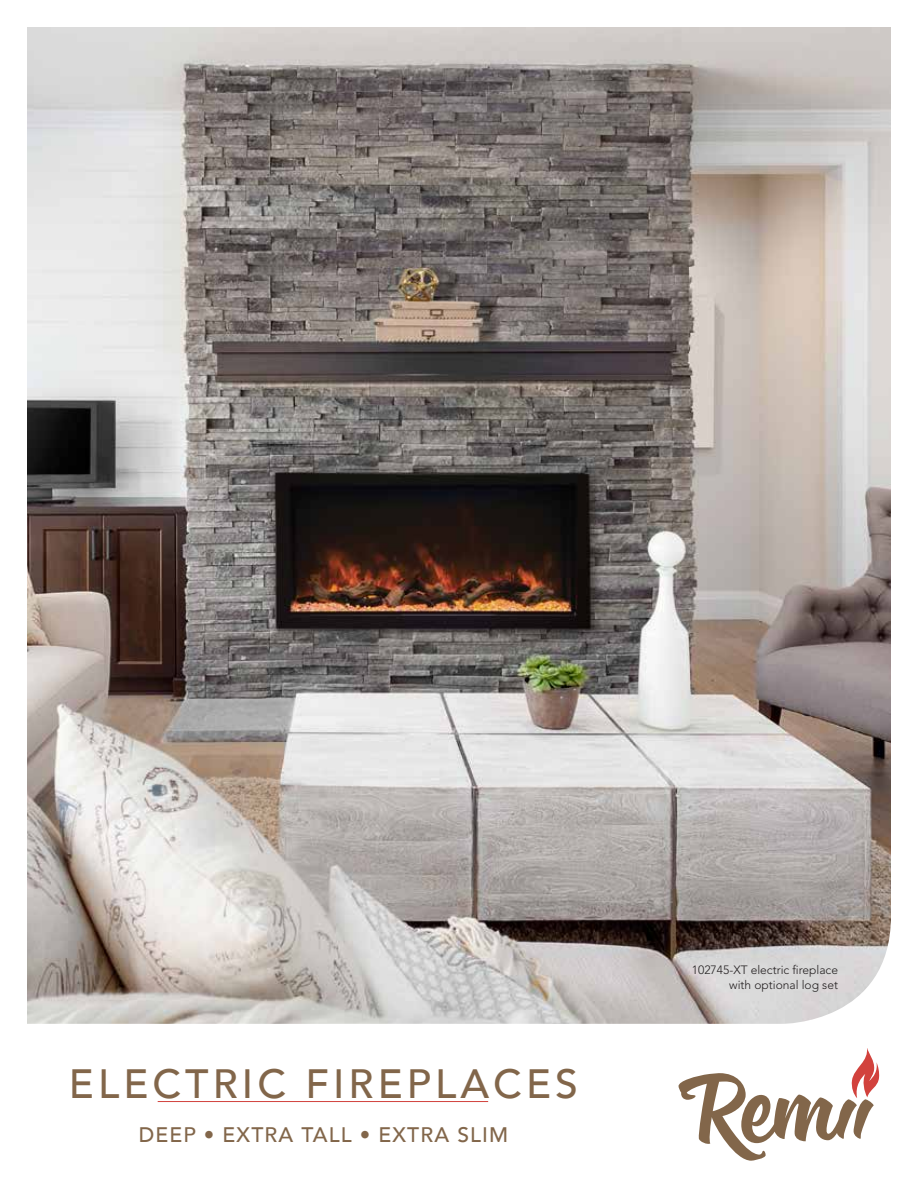
<style>
.page{position:relative;width:918px;height:1188px;background:#fff}
.page>*{position:absolute;margin:0;border:0;box-sizing:border-box;transform-origin:0 0}
.t1{font:500 40.8px "Avenir";letter-spacing:.1em;color:#82664a}
.t2{font:500 21px "Avenir";letter-spacing:.055em;color:#82664a}
.t3{font:300 12px/14.4px "Avenir";color:#231f20;text-align:right}
</style>
<div class="page">
<img style="left:27px;top:27px;width:864px;height:997px">
<svg style="left:679px;top:1049px;width:200px;height:112px"></svg>
<hr style="left:158px;top:1101px;width:330px;height:1px;background:#d2423d">
<h1 class="t1" style="left:69px;top:1049px;width:510px">ELECTRIC FIREPLACES</h1>
<h2 class="t2" style="left:139px;top:1116px;width:371px">DEEP • EXTRA TALL • EXTRA SLIM</h2>
<p class="t3" style="left:692px;top:963px;width:148px">102745-XT electric fireplace with optional log set</p>
</div>
